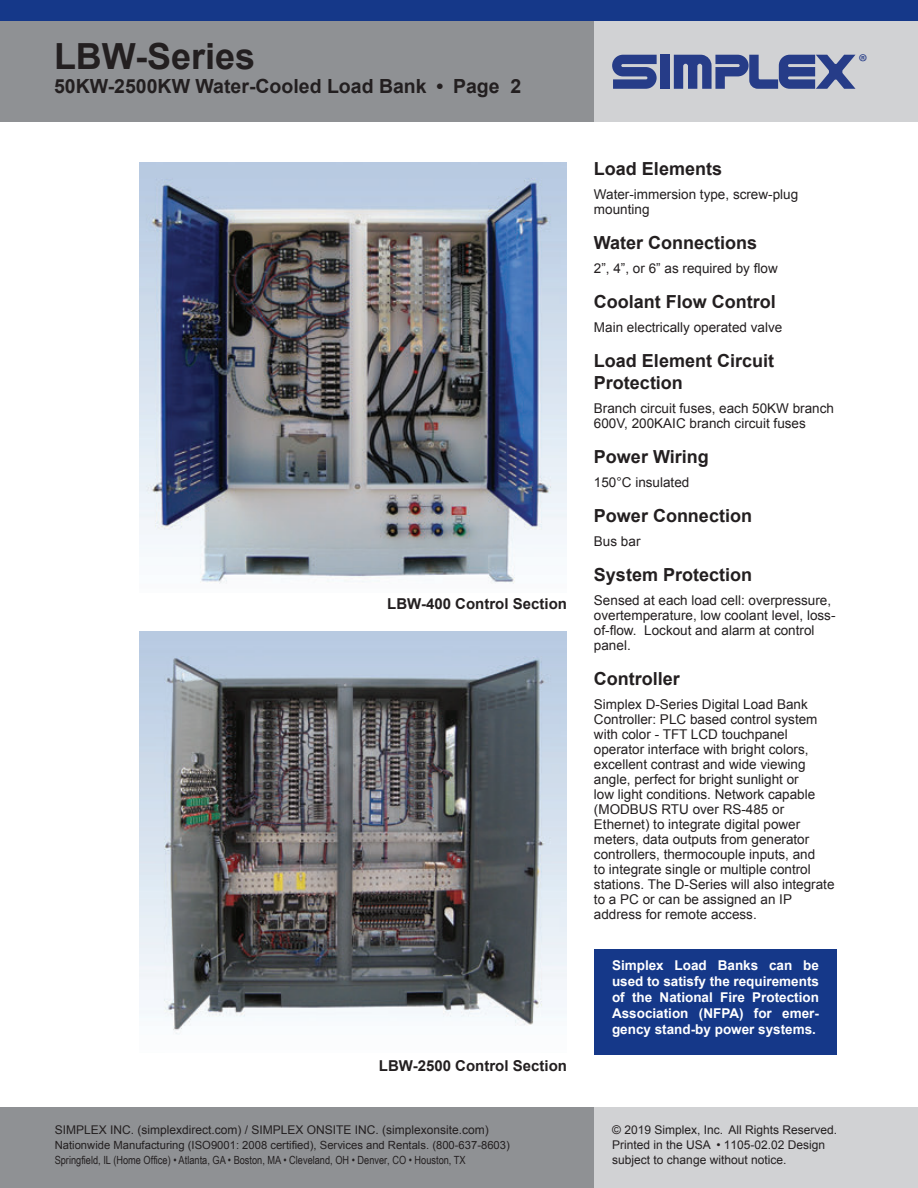
<style>
.page{position:relative;width:918px;height:1188px;background:#fff}
.page>*{position:absolute;margin:0;border:0;box-sizing:border-box;transform-origin:0 0}
.t1{font:700 36px "Arial";color:#231f20}
.t2{font:21.6px "Myriad Pro";color:#263c88}
.t3{font:700 19.5px "Arial";color:#231f20}
.t4{font:700 18px/21.6px "Arial";color:#231f20}
.t5{font:700 15px "Arial";color:#231f20}
.t6{font:13.5px/15px "Arial";color:#231f20}
.t7{font:700 13.5px/16.2px "Arial";color:#fff;text-align:justify}
.t8{font:12px/15px "Arial";color:#231f20}
.t9{font:11.25px "Arial Narrow";color:#231f20}
.t10{font:11.25px "Arial";color:#231f20}
.s1{font-style:inherit}
</style>
<div class="page">
<div style="left:0;top:1108px;width:918px;height:80px;background:#8f9194"></div>
<div style="left:594px;top:1108px;width:324px;height:80px;background:#d1d2d4"></div>
<div style="left:0;top:0;width:918px;height:122px;background:#8f9194"></div>
<div style="left:594px;top:0;width:324px;height:122px;background:#d1d2d4"></div>
<div style="left:0;top:0;width:918px;height:20px;background:#153889"></div>
<div style="left:661px;top:55px;width:9px;height:34px;background:#263c88"></div>
<svg style="left:612px;top:55px;width:45px;height:34px"></svg>
<svg style="left:674px;top:55px;width:182px;height:34px"></svg>
<div style="left:594px;top:949px;width:243px;height:105px;background:#153889"></div>
<img style="left:140px;top:162px;width:427px;height:422px">
<img style="left:140px;top:631px;width:427px;height:404px">
<h1 class="t1" style="left:54px;top:33px;width:203px">LBW-Series</h1>
<h2 class="t2" style="left:858px;top:49px;width:11px">®</h2>
<h3 class="t3" style="left:54px;top:73px;width:469px">50KW-2500KW Water-Cooled Load Bank • Page 2</h3>
<p class="t5" style="left:387px;top:594px;width:181px">LBW-400 Control Section</p>
<p class="t5" style="left:379px;top:1055px;width:190px">LBW-2500 Control Section</p>
<p class="t8" style="left:55px;top:1122px;width:436px">SIMPLEX INC. (simplexdirect.com) / SIMPLEX ONSITE INC. (simplexonsite.com)</p>
<p class="t10" style="left:55px;top:1138px;width:457px">Nationwide Manufacturing (ISO9001: 2008 certified), Services and Rentals. (800-637-8603)</p>
<p class="t9" style="left:55px;top:1152px;width:413px">Springfield, IL (Home Office) • Atlanta, GA • Boston, MA • Cleveland, OH • Denver, CO • Houston, TX</p>
<h3 class="t4" style="left:594px;top:159px;width:130px">Load Elements</h3>
<p class="t6" style="left:594px;top:187px;width:206px">Water-immersion type, screw-plug mounting</p>
<h3 class="t4" style="left:594px;top:233px;width:165px">Water Connections</h3>
<p class="t6" style="left:594px;top:261px;width:185px">2”, 4”, or 6” as required by flow</p>
<h3 class="t4" style="left:594px;top:292px;width:183px">Coolant Flow Control</h3>
<p class="t6" style="left:594px;top:320px;width:190px">Main electrically operated valve</p>
<h3 class="t4" style="left:594px;top:351px;width:182px">Load Element Circuit<br>Protection</h3>
<p class="t6" style="left:594px;top:401px;width:242px">Branch circuit fuses, each 50KW branch<br>600V, 200KAIC branch circuit fuses</p>
<h3 class="t4" style="left:594px;top:447px;width:116px">Power Wiring</h3>
<p class="t6" style="left:594px;top:475px;width:97px">150°C insulated</p>
<h3 class="t4" style="left:594px;top:506px;width:160px">Power Connection</h3>
<p class="t6" style="left:594px;top:534px;width:48px">Bus bar</p>
<h3 class="t4" style="left:594px;top:565px;width:160px">System Protection</h3>
<p class="t6" style="left:594px;top:593px;width:243px">Sensed at each load cell: overpressure, overtemperature, low coolant level, loss&shy;of-flow. Lockout and alarm at control panel.</p>
<h3 class="t4" style="left:594px;top:669px;width:88px">Controller</h3>
<p class="t6" style="left:594px;top:697px;width:242px">Simplex D-Series Digital Load Bank Controller: PLC based control system with color - TFT LCD touchpanel operator interface with bright colors, excellent contrast and wide viewing angle, perfect for bright sunlight or<br>low light conditions. Network capable (MODBUS RTU over RS-485 or Ethernet) to integrate digital power meters, data outputs from generator controllers, thermocouple inputs, and<br>to integrate single or multiple control stations. The D-Series will also integrate to a PC or can be assigned an IP address for remote access.</p>
<p class="t7" style="left:612px;top:957px;width:208px">Simplex Load Banks can be used to satisfy the requirements of the National Fire Protection Association (NFPA) for emer&shy;gency stand-by power systems.</p>
<p class="t8" style="left:612px;top:1122px;width:226px">© 2019 Simplex, Inc. All Rights Reserved.<br>Printed in the USA • 1105-02.0<span class="s1">2</span> Design subject to change without notice.</p>
</div>
